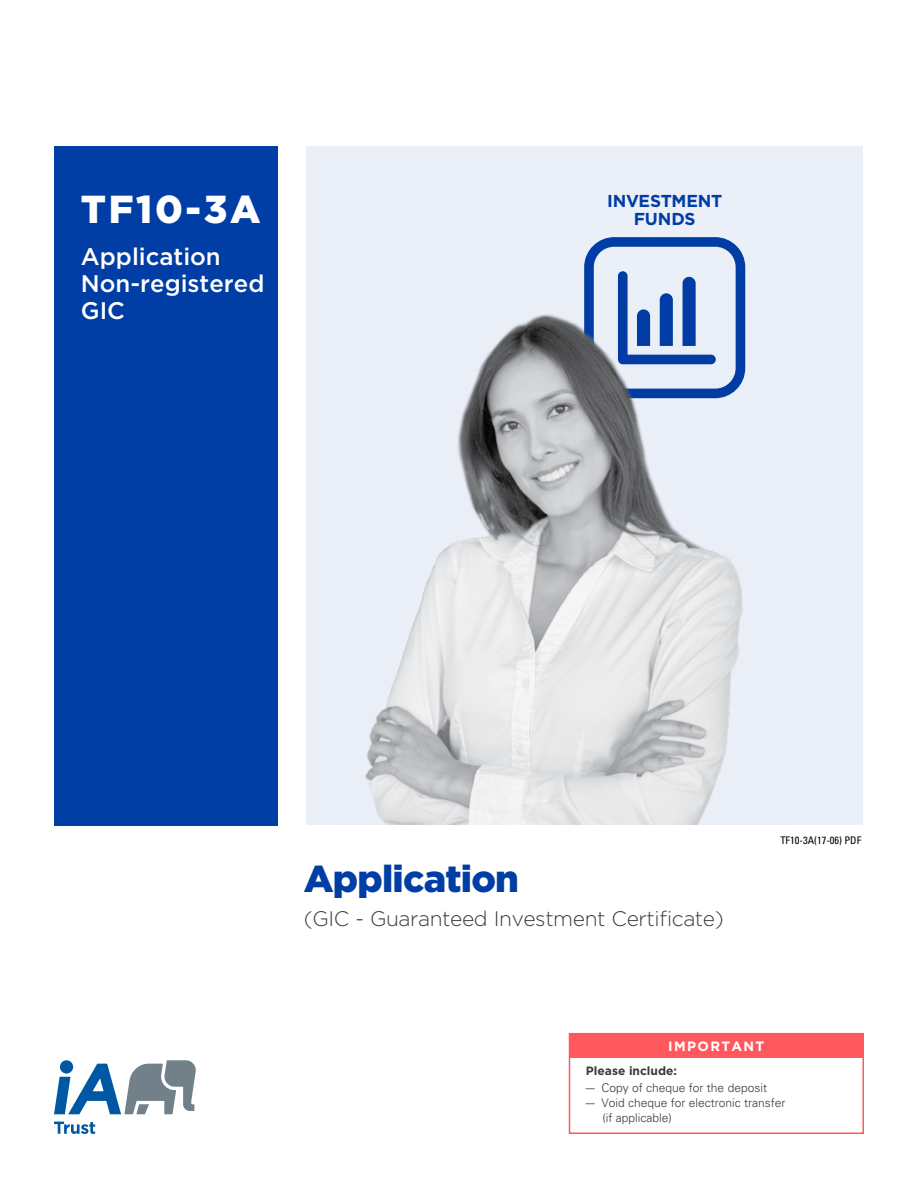
<style>
.page{position:relative;width:918px;height:1188px;background:#fff}
.page>*{position:absolute;margin:0;border:0;box-sizing:border-box;transform-origin:0 0}
.t1{font:900 39px "Gotham";letter-spacing:.07em;color:#fff}
.t2{font:900 37.5px "Gotham";letter-spacing:-.02em;color:#003da5}
.t3{font:500 24px/27px "Gotham";color:#fff}
.t4{font:300 21px "Gotham";letter-spacing:-.02em;color:#3a3a3a}
.t5{font:700 17.25px/18px "Gotham";letter-spacing:-.015em;color:#003da5;text-align:center}
.t6{font:700 13.5px "Gotham";letter-spacing:.1em;color:#fff}
.t7{font:300 12px/15px "Univers";color:#3a3a3a;scale:1.5 1}
.t8{font:700 12px "Gotham";color:#3a3a3a}
.t9{font:condensed 10.5px "Univers";color:#000}
</style>
<div class="page">
<div style="left:54px;top:146px;width:223px;height:679px;background:#003da5"></div>
<div style="left:306px;top:146px;width:556px;height:679px;background:#ebeff8"></div>
<div style="left:570px;top:1033px;width:293px;height:25px;background:#ff585d"></div>
<div style="left:569px;top:1033px;width:295px;height:101px;border:2px solid #ff585d"></div>
<svg style="left:584px;top:237px;width:161px;height:46px"></svg>
<img style="left:365px;top:283px;width:381px;height:542px">
<svg style="left:54px;top:1060px;width:142px;height:54px"></svg>
<svg style="left:54px;top:1122px;width:41px;height:12px"></svg>
<h1 class="t1" style="left:81px;top:182px;width:181px">TF10-3A</h1>
<h3 class="t3" style="left:81px;top:243px;width:185px">Application<br>Non-registered<br>GIC</h3>
<h3 class="t5" style="left:607px;top:192px;width:117px">INVESTMENT<br>FUNDS</h3>
<h2 class="t2" style="left:304px;top:853px;width:217px">Application</h2>
<h3 class="t4" style="left:304px;top:906px;width:421px">(GIC - Guaranteed Investment Certificate)</h3>
<p class="t9" style="left:780px;top:833px;width:83px">TF10-3A(17-06) PDF</p>
<p class="t6" style="left:668px;top:1037px;width:98px">IMPORTANT</p>
<p class="t8" style="left:586px;top:1063px;width:93px">Please include:</p>
<p class="t7" style="left:586px;top:1080px;width:122px">– Copy of cheque for the deposit</p>
<p class="t7" style="left:602px;top:1095px;width:124px;text-indent:-16px">– Void cheque for electronic transfer (if applicable)</p>
</div>
